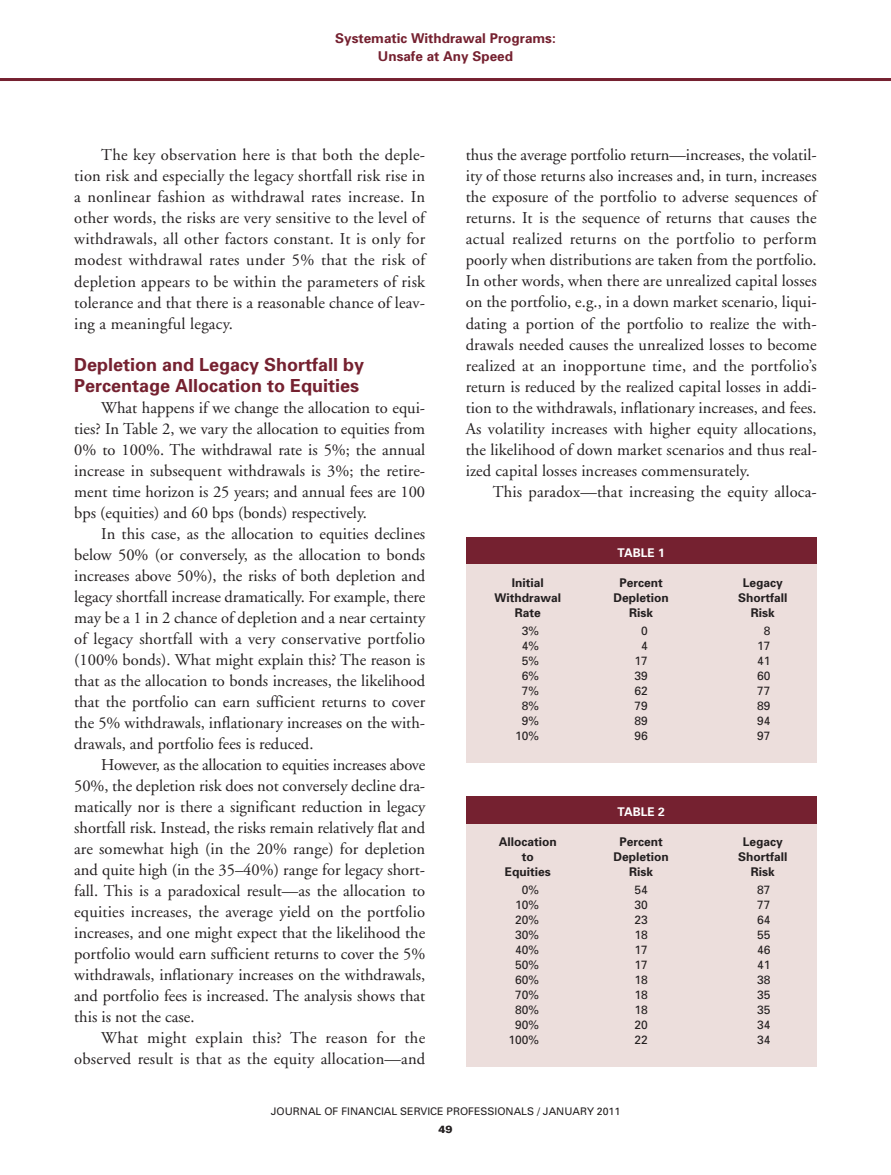
<style>
.page{position:relative;width:891px;height:1175px;background:#fff}
.page>*{position:absolute;margin:0;border:0;box-sizing:border-box;transform-origin:0 0}
.t1{font:700 18px/21px "Univers";color:#752130}
.t2{font:16.5px/21px "Adobe Garamond";letter-spacing:.005em;color:#231f20;text-align:justify}
.t3{font:700 13.5px/18px "Univers";color:#752130;text-align:center}
.t4{font:12px "Univers";color:#231f20}
.t5{font:700 12px "Univers";color:#231f20}
.t6{font:700 12px "Univers";color:#fff}
.t7{font:10.5px "Univers";color:#231f20}
.t8{font:900 10.5px "Univers";color:#231f20}
</style>
<div class="page">
<hr style="left:0;top:78px;width:891px;height:3px;background:#752130">
<div style="left:466px;top:538px;width:351px;height:27px;background:#752130"></div>
<div style="left:466px;top:565px;width:351px;height:198px;background:#ecdedc"></div>
<div style="left:466px;top:796px;width:351px;height:28px;background:#752130"></div>
<div style="left:466px;top:824px;width:351px;height:242px;background:#ecdedc"></div>
<p class="t3" style="left:335px;top:31px;width:222px">Systematic Withdrawal Programs:<br>Unsafe at Any Speed</p>
<p class="t2" style="left:74px;top:146px;width:353px;text-indent:27px">The key observation here is that both the deple&shy;tion risk and especially the legacy shortfall risk rise in a nonlinear fashion as withdrawal rates increase. In other words, the risks are very sensitive to the level of withdrawals, all other factors constant. It is only for modest withdrawal rates under 5% that the risk of depletion appears to be within the parameters of risk tolerance and that there is a reasonable chance of leav&shy;ing a meaningful legacy.</p>
<p class="t1" style="left:74px;top:355px;width:292px">Depletion and Legacy Shortfall by<br>Percentage Allocation to Equities</p>
<p class="t2" style="left:74px;top:398px;width:353px;text-indent:27px">What happens if we change the allocation to equi&shy;ties? In Table 2, we vary the allocation to equities from 0% to 100%. The withdrawal rate is 5%; the annual increase in subsequent withdrawals is 3%; the retire&shy;ment time horizon is 25 years; and annual fees are 100 bps (equities) and 60 bps (bonds) respectively.</p>
<p class="t2" style="left:74px;top:524px;width:353px;text-indent:27px">In this case, as the allocation to equities declines below 50% (or conversely, as the allocation to bonds increases above 50%), the risks of both depletion and legacy shortfall increase dramatically. For example, there may be a 1 in 2 chance of depletion and a near certainty of legacy shortfall with a very conservative portfolio (100% bonds). What might explain this? The reason is that as the allocation to bonds increases, the likelihood that the portfolio can earn sufficient returns to cover the 5% withdrawals, inflationary increases on the with&shy;drawals, and portfolio fees is reduced.</p>
<p class="t2" style="left:74px;top:755px;width:353px;text-indent:27px">However, as the allocation to equities increases above 50%, the depletion risk does not conversely decline dra&shy;matically nor is there a significant reduction in legacy shortfall risk. Instead, the risks remain relatively flat and are somewhat high (in the 20% range) for depletion and quite high (in the 35–40%) range for legacy short&shy;fall. This is a paradoxical result—as the allocation to equities increases, the average yield on the portfolio increases, and one might expect that the likelihood the portfolio would earn sufficient returns to cover the 5% withdrawals, inflationary increases on the withdrawals, and portfolio fees is increased. The analysis shows that this is not the case.</p>
<p class="t2" style="left:74px;top:1028px;width:353px;text-align:right">What might explain this? The reason for the observed result is that as the equity allocation—and</p>
<p class="t2" style="left:466px;top:146px;width:353px">thus the average portfolio return—increases, the volatil&shy;ity of those returns also increases and, in turn, increases the exposure of the portfolio to adverse sequences of returns. It is the sequence of returns that causes the actual realized returns on the portfolio to perform poorly when distributions are taken from the portfolio.<br>In other words, when there are unrealized capital losses on the portfolio, e.g., in a down market scenario, liqui&shy;dating a portion of the portfolio to realize the with&shy;drawals needed causes the unrealized losses to become realized at an inopportune time, and the portfolio’s return is reduced by the realized capital losses in addi&shy;tion to the withdrawals, inflationary increases, and fees.<br>As volatility increases with higher equity allocations, the likelihood of down market scenarios and thus real&shy;ized capital losses increases commensurately.</p>
<p class="t2" style="left:493px;top:482px;width:326px">This paradox—that increasing the equity alloca-</p>
<p class="t6" style="left:618px;top:548px;width:49px">TABLE 1</p>
<p class="t5" style="left:512px;top:578px;width:34px">Initial</p>
<p class="t5" style="left:620px;top:578px;width:45px">Percent</p>
<p class="t5" style="left:743px;top:578px;width:42px">Legacy</p>
<p class="t5" style="left:495px;top:593px;width:68px">Withdrawal</p>
<p class="t5" style="left:614px;top:593px;width:57px">Depletion</p>
<p class="t5" style="left:738px;top:593px;width:51px">Shortfall</p>
<p class="t5" style="left:515px;top:608px;width:28px">Rate</p>
<p class="t5" style="left:629px;top:608px;width:26px">Risk</p>
<p class="t5" style="left:751px;top:608px;width:26px">Risk</p>
<p class="t4" style="left:522px;top:626px;width:19px">3%</p>
<p class="t4" style="left:641px;top:626px;width:8px">0</p>
<p class="t4" style="left:764px;top:626px;width:8px">8</p>
<p class="t4" style="left:522px;top:641px;width:19px">4%</p>
<p class="t4" style="left:641px;top:641px;width:8px">4</p>
<p class="t4" style="left:757px;top:641px;width:15px">17</p>
<p class="t4" style="left:522px;top:656px;width:19px">5%</p>
<p class="t4" style="left:635px;top:656px;width:15px">17</p>
<p class="t4" style="left:757px;top:656px;width:15px">41</p>
<p class="t4" style="left:522px;top:671px;width:19px">6%</p>
<p class="t4" style="left:635px;top:671px;width:15px">39</p>
<p class="t4" style="left:757px;top:671px;width:15px">60</p>
<p class="t4" style="left:522px;top:686px;width:19px">7%</p>
<p class="t4" style="left:635px;top:686px;width:15px">62</p>
<p class="t4" style="left:757px;top:686px;width:15px">77</p>
<p class="t4" style="left:522px;top:701px;width:19px">8%</p>
<p class="t4" style="left:635px;top:701px;width:15px">79</p>
<p class="t4" style="left:757px;top:701px;width:15px">89</p>
<p class="t4" style="left:522px;top:716px;width:19px">9%</p>
<p class="t4" style="left:635px;top:716px;width:15px">89</p>
<p class="t4" style="left:757px;top:716px;width:15px">94</p>
<p class="t4" style="left:515px;top:731px;width:26px">10%</p>
<p class="t4" style="left:635px;top:731px;width:15px">96</p>
<p class="t4" style="left:757px;top:731px;width:15px">97</p>
<p class="t6" style="left:618px;top:807px;width:49px">TABLE 2</p>
<p class="t5" style="left:499px;top:837px;width:59px">Allocation</p>
<p class="t5" style="left:620px;top:837px;width:45px">Percent</p>
<p class="t5" style="left:743px;top:837px;width:42px">Legacy</p>
<p class="t5" style="left:522px;top:852px;width:14px">to</p>
<p class="t5" style="left:614px;top:852px;width:57px">Depletion</p>
<p class="t5" style="left:738px;top:852px;width:51px">Shortfall</p>
<p class="t5" style="left:505px;top:867px;width:47px">Equities</p>
<p class="t5" style="left:629px;top:867px;width:26px">Risk</p>
<p class="t5" style="left:751px;top:867px;width:26px">Risk</p>
<p class="t4" style="left:522px;top:885px;width:19px">0%</p>
<p class="t4" style="left:635px;top:885px;width:15px">54</p>
<p class="t4" style="left:757px;top:885px;width:15px">87</p>
<p class="t4" style="left:515px;top:900px;width:26px">10%</p>
<p class="t4" style="left:635px;top:900px;width:15px">30</p>
<p class="t4" style="left:757px;top:900px;width:15px">77</p>
<p class="t4" style="left:515px;top:915px;width:26px">20%</p>
<p class="t4" style="left:635px;top:915px;width:15px">23</p>
<p class="t4" style="left:757px;top:915px;width:15px">64</p>
<p class="t4" style="left:515px;top:930px;width:26px">30%</p>
<p class="t4" style="left:635px;top:930px;width:15px">18</p>
<p class="t4" style="left:757px;top:930px;width:15px">55</p>
<p class="t4" style="left:515px;top:945px;width:26px">40%</p>
<p class="t4" style="left:635px;top:945px;width:15px">17</p>
<p class="t4" style="left:757px;top:945px;width:15px">46</p>
<p class="t4" style="left:515px;top:960px;width:26px">50%</p>
<p class="t4" style="left:635px;top:960px;width:15px">17</p>
<p class="t4" style="left:757px;top:960px;width:15px">41</p>
<p class="t4" style="left:515px;top:975px;width:26px">60%</p>
<p class="t4" style="left:635px;top:975px;width:15px">18</p>
<p class="t4" style="left:757px;top:975px;width:15px">38</p>
<p class="t4" style="left:515px;top:990px;width:26px">70%</p>
<p class="t4" style="left:635px;top:990px;width:15px">18</p>
<p class="t4" style="left:757px;top:990px;width:15px">35</p>
<p class="t4" style="left:515px;top:1005px;width:26px">80%</p>
<p class="t4" style="left:635px;top:1005px;width:15px">18</p>
<p class="t4" style="left:757px;top:1005px;width:15px">35</p>
<p class="t4" style="left:515px;top:1020px;width:26px">90%</p>
<p class="t4" style="left:635px;top:1020px;width:15px">20</p>
<p class="t4" style="left:757px;top:1020px;width:15px">34</p>
<p class="t4" style="left:508px;top:1035px;width:32px">100%</p>
<p class="t4" style="left:635px;top:1035px;width:15px">22</p>
<p class="t4" style="left:757px;top:1035px;width:15px">34</p>
<p class="t7" style="left:271px;top:1107px;width:351px">JOURNAL OF FINANCIAL SERVICE PROFESSIONALS / JANUARY 2011</p>
<p class="t8" style="left:439px;top:1125px;width:16px">49</p>
</div>
